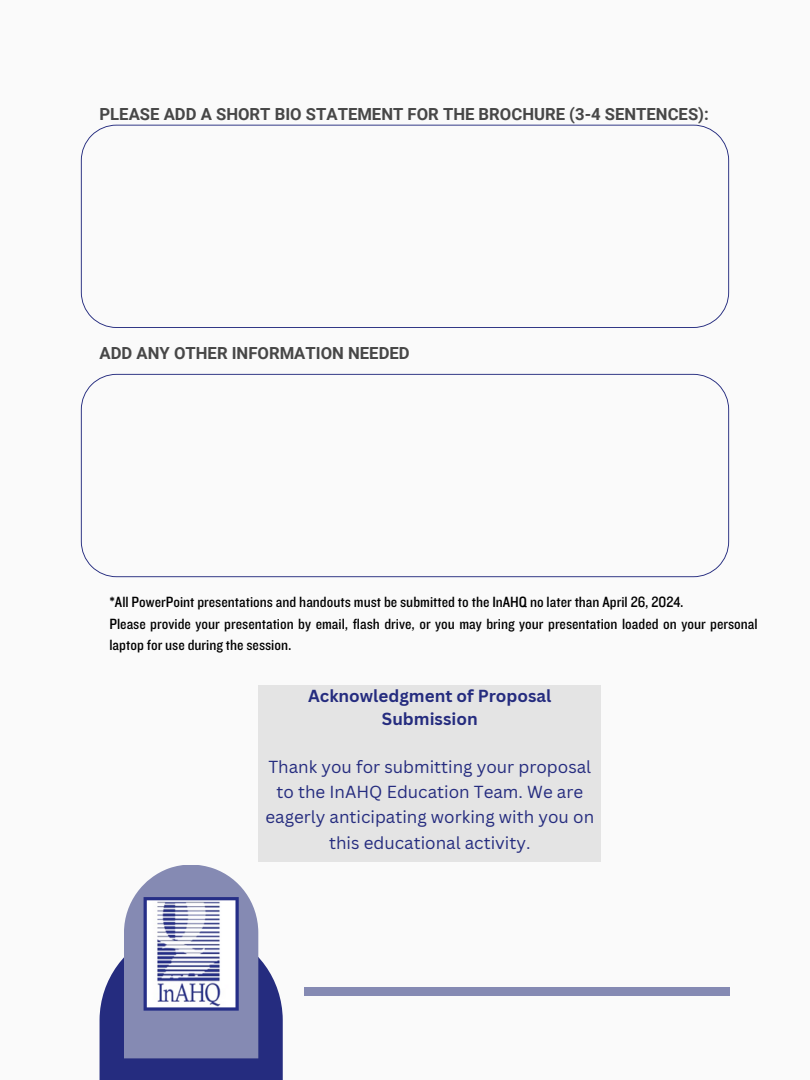
<style>
.page{position:relative;width:810px;height:1080px;background:#fafafa}
.page>*{position:absolute;margin:0;border:0;box-sizing:border-box;transform-origin:0 0}
.t1{font:17px/25.3px "Canva Sans";color:#252c7f;text-align:center}
.t2{font:700 17px/23.4px "Canva Sans";color:#252c7f;text-align:center}
.t3{font:700 16.69px "Roboto";color:#474747}
.t4{font:15.38px/21.2px "Knockout 30";color:#000}
</style>
<div class="page">
<svg style="left:81px;top:125px;width:648px;height:203px"></svg>
<svg style="left:81px;top:374px;width:648px;height:203px"></svg>
<svg style="left:100px;top:928px;width:183px;height:152px;fill:#252c7f"></svg>
<div style="left:258px;top:685px;width:343px;height:177px;background:#e4e4e4"></div>
<svg style="left:124px;top:865px;width:134px;height:193px"></svg>
<div style="left:304px;top:988px;width:425px;height:8px;background:#858ab3"></div>
<p class="t3" style="left:100px;top:104px;width:611px">PLEASE ADD A SHORT BIO STATEMENT FOR THE BROCHURE (3-4 SENTENCES):</p>
<p class="t3" style="left:100px;top:344px;width:312px">ADD ANY OTHER INFORMATION NEEDED</p>
<p class="t4" style="left:109px;top:591px;width:576px">*All PowerPoint presentations and handouts must be submitted to the InAHQ no later than April 26, 2024.</p>
<p class="t4" style="left:109px;top:612px;width:650px">Please provide your presentation by email, flash drive, or you may bring your presentation loaded on your personal laptop for use during the session.</p>
<p class="t2" style="left:308px;top:683px;width:245px">Acknowledgment of Proposal<br>Submission</p>
<p class="t1" style="left:265px;top:754px;width:330px">Thank you for submitting your proposal to the InAHQ Education Team. We are eagerly anticipating working with you on this educational activity.</p>
</div>
